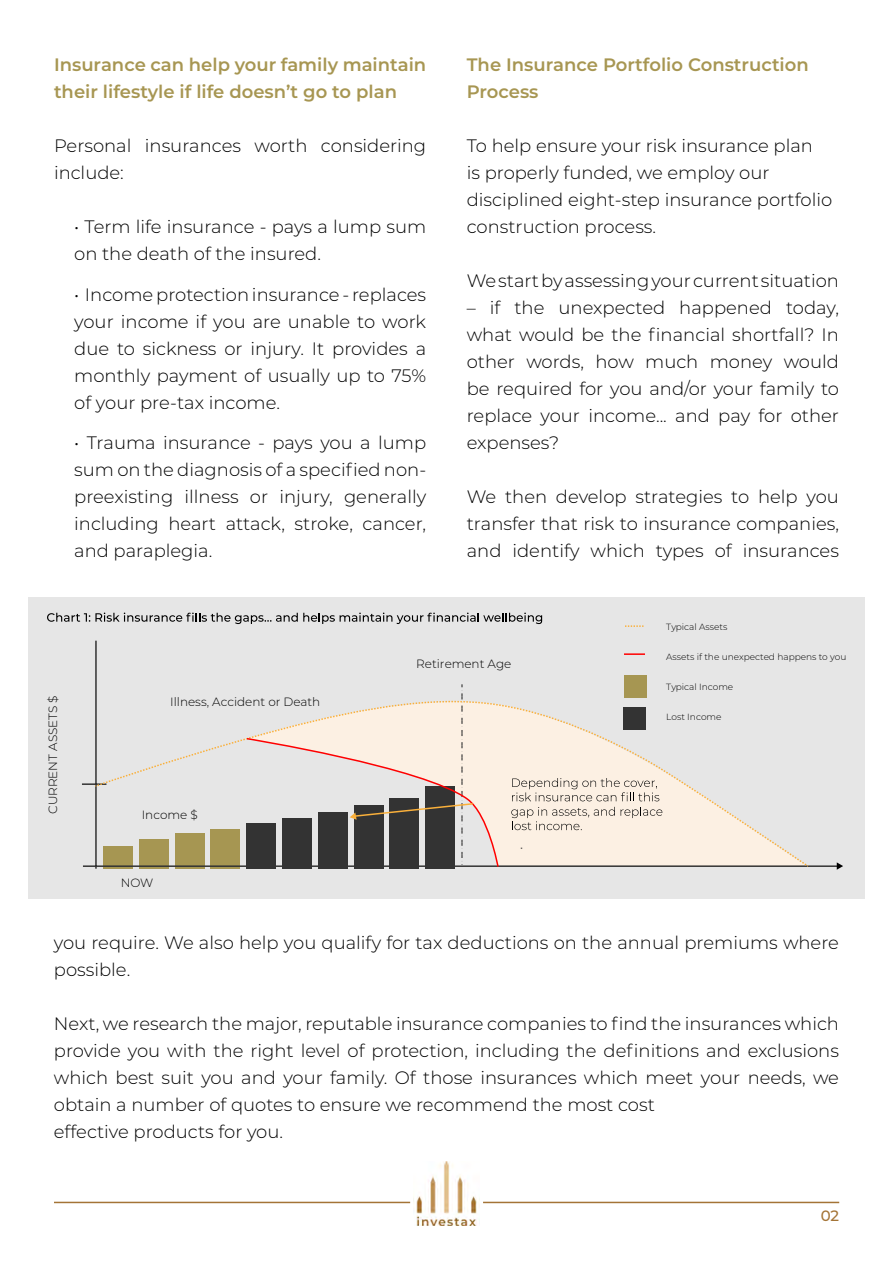
<style>
.page{position:relative;width:893px;height:1263px;background:#fff}
.page>*{position:absolute;margin:0;border:0;box-sizing:border-box;transform-origin:0 0}
.t1{font:300 18px/27px "Montserrat";color:#000}
.t2{font:600 18px/27px "Montserrat";color:#a79652}
.t3{font:500 15px "Montserrat";color:#a47436}
.t4{font:300 12px "Montserrat";color:#000}
.t5{font:300 9px "Montserrat";color:#000}
</style>
<div class="page">
<img style="left:413px;top:1161px;width:67px;height:64px">
<hr style="left:54px;top:1202px;width:356px;height:1px;background:#a47436">
<hr style="left:483px;top:1202px;width:356px;height:1px;background:#a47436">
<div style="left:28px;top:597px;width:836px;height:301px;background:#e6e6e6"></div>
<svg style="left:47px;top:613px;width:495px;height:11px"></svg>
<div style="left:624px;top:675px;width:23px;height:23px;background:#a69652"></div>
<div style="left:103px;top:846px;width:30px;height:23px;background:#a69652"></div>
<div style="left:139px;top:839px;width:30px;height:30px;background:#a69652"></div>
<div style="left:175px;top:834px;width:30px;height:35px;background:#a69652"></div>
<div style="left:210px;top:829px;width:30px;height:40px;background:#a69652"></div>
<div style="left:246px;top:823px;width:30px;height:46px;background:#333"></div>
<div style="left:282px;top:819px;width:30px;height:50px;background:#333"></div>
<div style="left:318px;top:812px;width:30px;height:57px;background:#333"></div>
<div style="left:354px;top:805px;width:29px;height:64px;background:#333"></div>
<svg style="left:625px;top:625px;width:18px;height:2px"></svg>
<hr style="left:624px;top:653px;width:21px;height:2px;background:#f00">
<hr style="left:95px;top:641px;width:2px;height:228px;background:#333">
<hr style="left:82px;top:783px;width:24px;height:2px;background:#333">
<hr style="left:83px;top:865px;width:755px;height:2px;background:#333">
<svg style="left:95px;top:684px;width:713px;height:184px"></svg>
<svg style="left:837px;top:862px;width:6px;height:8px"></svg>
<p class="t2" style="left:54px;top:51px;width:374px">Insurance can help your family maintain their lifestyle if life doesn’t go to plan</p>
<p class="t1" style="left:54px;top:132px;width:374px">Personal insurances worth considering include:</p>
<p class="t1" style="left:74px;top:213px;width:354px">• Term life insurance - pays a lump sum on the death of the insured.</p>
<p class="t1" style="left:74px;top:280px;width:353px;text-align:justify">• Income protection insurance - replaces your income if you are unable to work due to sickness or injury. It provides a monthly payment of usually up to 75% of your pre-tax income.</p>
<p class="t1" style="left:74px;top:429px;width:353px;text-align:justify">• Trauma insurance - pays you a lump sum on the diagnosis of a specified non&shy;preexisting illness or injury, generally including heart attack, stroke, cancer, and paraplegia.</p>
<p class="t2" style="left:467px;top:51px;width:344px">The Insurance Portfolio Construction<br>Process</p>
<p class="t1" style="left:467px;top:132px;width:367px">To help ensure your risk insurance plan<br>is properly funded, we employ our disciplined eight-step insurance portfolio construction process.</p>
<p class="t1" style="left:467px;top:267px;width:374px">We start by assessing your current situation</p>
<p class="t1" style="left:467px;top:294px;width:374px;text-align:justify">– if the unexpected happened today, what would be the financial shortfall? In other words, how much money would be required for you and/or your family to replace your income... and pay for other expenses?</p>
<p class="t1" style="left:467px;top:483px;width:374px;text-align:justify">We then develop strategies to help you transfer that risk to insurance companies, and identify which types of insurances</p>
<p class="t4" style="left:45px;top:814px;width:120px;rotate:-90deg">CURRENT ASSETS $</p>
<p class="t4" style="left:170px;top:693px;width:151px">Illness, Accident or Death</p>
<p class="t4" style="left:142px;top:807px;width:58px">Income $</p>
<p class="t4" style="left:121px;top:874px;width:34px">NOW</p>
<p class="t4" style="left:416px;top:656px;width:97px">Retirement Age</p>
<p class="t5" style="left:666px;top:621px;width:63px">Typical Assets</p>
<p class="t5" style="left:666px;top:651px;width:182px">Assets if the unexpected happens to you</p>
<p class="t5" style="left:666px;top:681px;width:69px">Typical Income</p>
<p class="t5" style="left:666px;top:711px;width:57px">Lost Income</p>
<p class="t1" style="left:54px;top:929px;width:787px">you require. We also help you qualify for tax deductions on the annual premiums where possible.</p>
<p class="t1" style="left:54px;top:1010px;width:787px">Next, we research the major, reputable insurance companies to find the insurances which provide you with the right level of protection, including the definitions and exclusions which best suit you and your family. Of those insurances which meet your needs, we obtain a number of quotes to ensure we recommend the most cost<br>effective products for you.</p>
<p class="t3" style="left:821px;top:1205px;width:20px">02</p>
</div>
